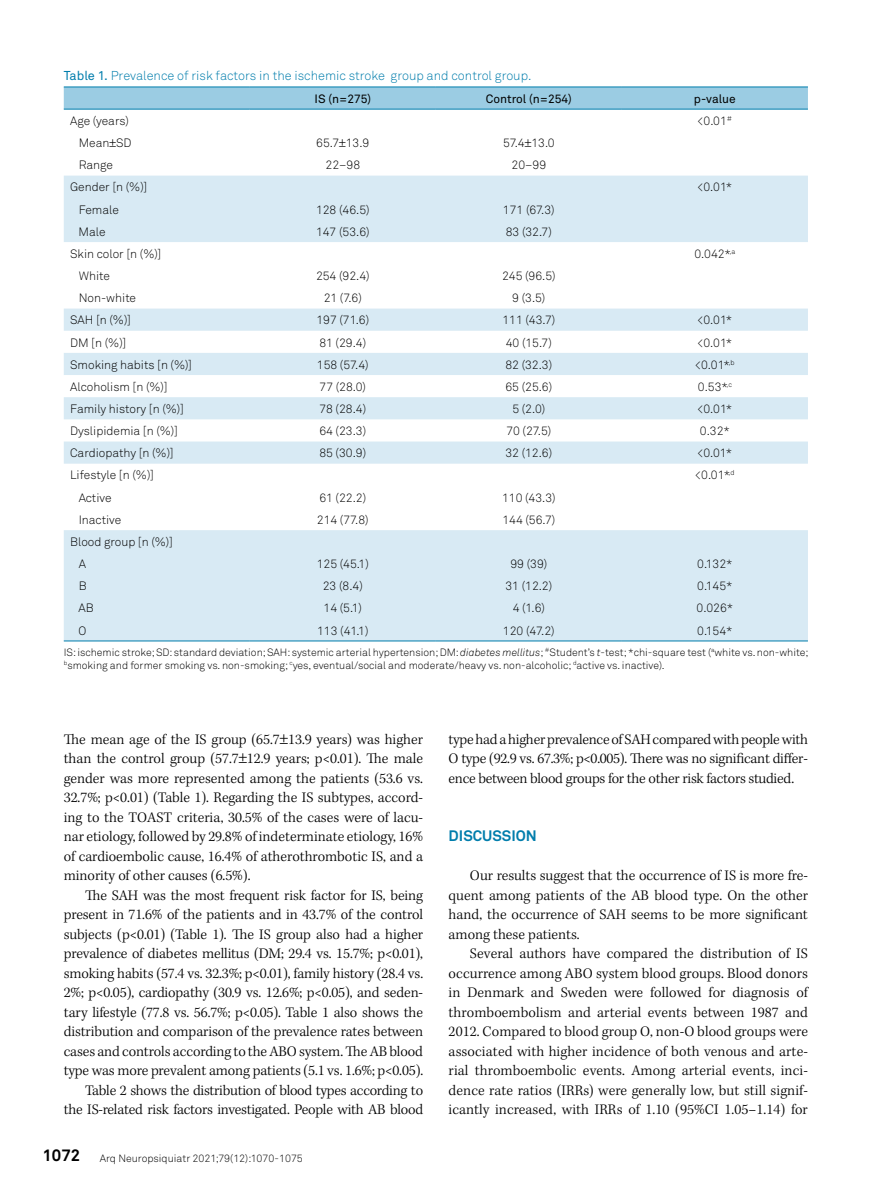
<style>
.page{position:relative;width:893px;height:1191px;background:#fff}
.page>*{position:absolute;margin:0;border:0;box-sizing:border-box;transform-origin:0 0}
.t1{font:300 15px/19.5px "Kepler Std";letter-spacing:-.005em;color:#000;text-align:justify}
.t2{font:700 15px "Akkurat Pro";color:#007dac}
.t3{font:12.75px "Akkurat Light Pro";color:#007dac}
.t4{font:12px/22.2px "Akkurat Light Pro";color:#000}
.t5{font:12px "Akkurat Pro";color:#000}
.t6{font:10.5px/12.6px "Akkurat Light Pro";color:#000}
.s1{font-family:"Akkurat Pro"}
.s2{font-style:italic}
.s3{font-family:"Akkurat Pro";font-weight:700;font-size:16.5px}
</style>
<div class="page">
<div style="left:64px;top:88px;width:744px;height:21px;background:#9bcce3"></div>
<svg style="left:64px;top:176px;width:744px;height:464px;fill:#d8eaf4"></svg>
<hr style="left:64px;top:87px;width:186px;height:1px;background:#007dac">
<hr style="left:250px;top:87px;width:186px;height:1px;background:#007dac">
<hr style="left:436px;top:87px;width:186px;height:1px;background:#007dac">
<hr style="left:622px;top:87px;width:186px;height:1px;background:#007dac">
<hr style="left:64px;top:109px;width:186px;height:1px;background:#007dac">
<hr style="left:250px;top:109px;width:186px;height:1px;background:#007dac">
<hr style="left:436px;top:109px;width:186px;height:1px;background:#007dac">
<hr style="left:622px;top:109px;width:186px;height:1px;background:#007dac">
<hr style="left:64px;top:640px;width:186px;height:1px;background:#007dac">
<hr style="left:250px;top:640px;width:186px;height:1px;background:#007dac">
<hr style="left:436px;top:640px;width:186px;height:1px;background:#007dac">
<hr style="left:622px;top:640px;width:186px;height:1px;background:#007dac">
<p class="t3" style="left:64px;top:68px;width:469px"><span class="s1">Table 1.</span> Prevalence of risk factors in the ischemic stroke group and control group.</p>
<p class="t5" style="left:315px;top:92px;width:58px">IS (n=275)</p>
<p class="t5" style="left:486px;top:92px;width:88px">Control (n=254)</p>
<p class="t5" style="left:694px;top:92px;width:43px">p-value</p>
<p class="t4" style="left:70px;top:110px;width:60px">Age (years)</p>
<p class="t4" style="left:698px;top:110px;width:36px">&lt;0.01<sup>#</sup></p>
<p class="t4" style="left:79px;top:132px;width:54px">Mean SD</p>
<p class="t4" style="left:316px;top:132px;width:55px">65.7 13.9</p>
<p class="t4" style="left:503px;top:132px;width:53px">57.4 13.0</p>
<p class="t4" style="left:79px;top:154px;width:36px">Range</p>
<p class="t4" style="left:326px;top:154px;width:36px">22–98</p>
<p class="t4" style="left:512px;top:154px;width:36px">20–99</p>
<p class="t4" style="left:70px;top:176px;width:79px">Gender [n (%)]</p>
<p class="t4" style="left:697px;top:176px;width:36px">&lt;0.01*</p>
<p class="t4" style="left:79px;top:198px;width:42px">Female</p>
<p class="t4" style="left:316px;top:198px;width:55px">128 (46.5)</p>
<p class="t4" style="left:503px;top:198px;width:53px">171 (67.3)</p>
<p class="t4" style="left:79px;top:221px;width:29px">Male</p>
<p class="t4" style="left:316px;top:221px;width:55px">147 (53.6)</p>
<p class="t4" style="left:506px;top:221px;width:48px">83 (32.7)</p>
<p class="t4" style="left:70px;top:243px;width:93px">Skin color [n (%)]</p>
<p class="t4" style="left:694px;top:243px;width:43px">0.042*<sup>,a</sup></p>
<p class="t4" style="left:79px;top:265px;width:33px">White</p>
<p class="t4" style="left:316px;top:265px;width:55px">254 (92.4)</p>
<p class="t4" style="left:502px;top:265px;width:55px">245 (96.5)</p>
<p class="t4" style="left:79px;top:287px;width:59px">Non-white</p>
<p class="t4" style="left:324px;top:287px;width:40px">21 (7.6)</p>
<p class="t4" style="left:512px;top:287px;width:35px">9 (3.5)</p>
<p class="t4" style="left:70px;top:309px;width:62px">SAH [n (%)]</p>
<p class="t4" style="left:316px;top:309px;width:54px">197 (71.6)</p>
<p class="t4" style="left:502px;top:309px;width:54px">111 (43.7)</p>
<p class="t4" style="left:697px;top:309px;width:36px">&lt;0.01*</p>
<p class="t4" style="left:70px;top:331px;width:58px">DM [n (%)]</p>
<p class="t4" style="left:319px;top:331px;width:48px">81 (29.4)</p>
<p class="t4" style="left:506px;top:331px;width:48px">40 (15.7)</p>
<p class="t4" style="left:697px;top:331px;width:36px">&lt;0.01*</p>
<p class="t4" style="left:70px;top:353px;width:124px">Smoking habits [n (%)]</p>
<p class="t4" style="left:317px;top:353px;width:53px">158 (57.4)</p>
<p class="t4" style="left:505px;top:353px;width:48px">82 (32.3)</p>
<p class="t4" style="left:695px;top:353px;width:41px">&lt;0.01*<sup>,b</sup></p>
<p class="t4" style="left:70px;top:376px;width:99px">Alcoholism [n (%)]</p>
<p class="t4" style="left:320px;top:376px;width:48px">77 (28.0)</p>
<p class="t4" style="left:505px;top:376px;width:48px">65 (25.6)</p>
<p class="t4" style="left:698px;top:376px;width:36px">0.53*<sup>,c</sup></p>
<p class="t4" style="left:70px;top:398px;width:115px">Family history [n (%)]</p>
<p class="t4" style="left:319px;top:398px;width:48px">78 (28.4)</p>
<p class="t4" style="left:512px;top:398px;width:34px">5 (2.0)</p>
<p class="t4" style="left:697px;top:398px;width:36px">&lt;0.01*</p>
<p class="t4" style="left:70px;top:420px;width:109px">Dyslipidemia [n (%)]</p>
<p class="t4" style="left:319px;top:420px;width:48px">64 (23.3)</p>
<p class="t4" style="left:506px;top:420px;width:46px">70 (27.5)</p>
<p class="t4" style="left:700px;top:420px;width:32px">0.32*</p>
<p class="t4" style="left:70px;top:442px;width:105px">Cardiopathy [n (%)]</p>
<p class="t4" style="left:319px;top:442px;width:48px">85 (30.9)</p>
<p class="t4" style="left:505px;top:442px;width:48px">32 (12.6)</p>
<p class="t4" style="left:697px;top:442px;width:36px">&lt;0.01*</p>
<p class="t4" style="left:70px;top:464px;width:85px">Lifestyle [n (%)]</p>
<p class="t4" style="left:695px;top:464px;width:41px">&lt;0.01*<sup>,d</sup></p>
<p class="t4" style="left:79px;top:486px;width:34px">Active</p>
<p class="t4" style="left:319px;top:486px;width:48px">61 (22.2)</p>
<p class="t4" style="left:502px;top:486px;width:55px">110 (43.3)</p>
<p class="t4" style="left:79px;top:509px;width:44px">Inactive</p>
<p class="t4" style="left:317px;top:509px;width:53px">214 (77.8)</p>
<p class="t4" style="left:502px;top:509px;width:55px">144 (56.7)</p>
<p class="t4" style="left:79px;top:531px;width:96px;text-indent:-9px">Blood group [n (%)]<br>A</p>
<p class="t4" style="left:317px;top:553px;width:54px">125 (45.1)</p>
<p class="t4" style="left:510px;top:553px;width:38px">99 (39)</p>
<p class="t4" style="left:697px;top:553px;width:37px">0.132*</p>
<p class="t4" style="left:79px;top:575px;width:9px">B</p>
<p class="t4" style="left:323px;top:575px;width:41px">23 (8.4)</p>
<p class="t4" style="left:505px;top:575px;width:48px">31 (12.2)</p>
<p class="t4" style="left:697px;top:575px;width:37px">0.145*</p>
<p class="t4" style="left:79px;top:597px;width:17px">AB</p>
<p class="t4" style="left:324px;top:597px;width:40px">14 (5.1)</p>
<p class="t4" style="left:513px;top:597px;width:34px">4 (1.6)</p>
<p class="t4" style="left:697px;top:597px;width:38px">0.026*</p>
<p class="t4" style="left:79px;top:619px;width:9px">O</p>
<p class="t4" style="left:317px;top:619px;width:53px">113 (41.1)</p>
<p class="t4" style="left:503px;top:619px;width:53px">120 (47.2)</p>
<p class="t4" style="left:697px;top:619px;width:37px">0.154*</p>
<p class="t6" style="left:64px;top:646px;width:746px">IS: ischemic stroke; SD: standard deviation; SAH: systemic arterial hypertension; DM: <span class="s2">diabetes mellitus</span>; <sup>#</sup>Student’s <span class="s2">t</span>-test; *chi-square test (<sup>a</sup>white vs. non-white; <sup>b</sup>smoking and former smoking vs. non-smoking; <sup>c</sup>yes, eventual/social and moderate/heavy vs. non-alcoholic; <sup>d</sup>active vs. inactive).</p>
<p class="t1" style="left:64px;top:730px;width:361px">The mean age of the IS group (65.7 13.9 years) was higher than the control group (57.7 12.9 years; p&lt;0.01). The male gender was more represented among the patients (53.6 vs.<br>32.7%; p&lt;0.01) (Table 1). Regarding the IS subtypes, accord&shy;ing to the TOAST criteria, 30.5% of the cases were of lacu&shy;nar etiology, followed by 29.8% of indeterminate etiology, 16% of cardioembolic cause, 16.4% of atherothrombotic IS, and a minority of other causes (6.5%).</p>
<p class="t1" style="left:64px;top:886px;width:361px;text-align:right">The SAH was the most frequent risk factor for IS, being present in 71.6% of the patients and in 43.7% of the control subjects (p&lt;0.01) (Table 1). The IS group also had a higher prevalence of diabetes mellitus (DM; 29.4 vs. 15.7%; p&lt;0.01), smoking habits (57.4 vs. 32.3%; p&lt;0.01), family history (28.4 vs.<br>2%; p&lt;0.05), cardiopathy (30.9 vs. 12.6%; p&lt;0.05), and seden&shy;tary lifestyle (77.8 vs. 56.7%; p&lt;0.05). Table 1 also shows the distribution and comparison of the prevalence rates between cases and controls according to the ABO system. The AB blood type was more prevalent among patients (5.1 vs. 1.6%; p&lt;0.05).<br>Table 2 shows the distribution of blood types according to the IS-related risk factors investigated. People with AB blood</p>
<p class="t6" style="left:43px;top:1151px;width:262px"><span class="s3">1072</span> Arq Neuropsiquiatr 2021;79(12):1070-1075</p>
<p class="t1" style="left:449px;top:730px;width:361px">type had a higher prevalence of SAH compared with people with O type (92.9 vs. 67.3%; p&lt;0.005). There was no significant differ&shy;ence between blood groups for the other risk factors studied.</p>
<p class="t2" style="left:449px;top:826px;width:90px">DISCUSSION</p>
<p class="t1" style="left:449px;top:866px;width:361px;text-indent:21px">Our results suggest that the occurrence of IS is more fre&shy;quent among patients of the AB blood type. On the other hand, the occurrence of SAH seems to be more significant among these patients.</p>
<p class="t1" style="left:449px;top:944px;width:361px;text-indent:21px">Several authors have compared the distribution of IS occurrence among ABO system blood groups. Blood donors in Denmark and Sweden were followed for diagnosis of thromboembolism and arterial events between 1987 and 2012. Compared to blood group O, non-O blood groups were associated with higher incidence of both venous and arte&shy;rial thromboembolic events. Among arterial events, inci&shy;dence rate ratios (IRRs) were generally low, but still signif&shy;icantly increased, with IRRs of 1.10 (95%CI 1.05–1.14) for</p>
</div>
